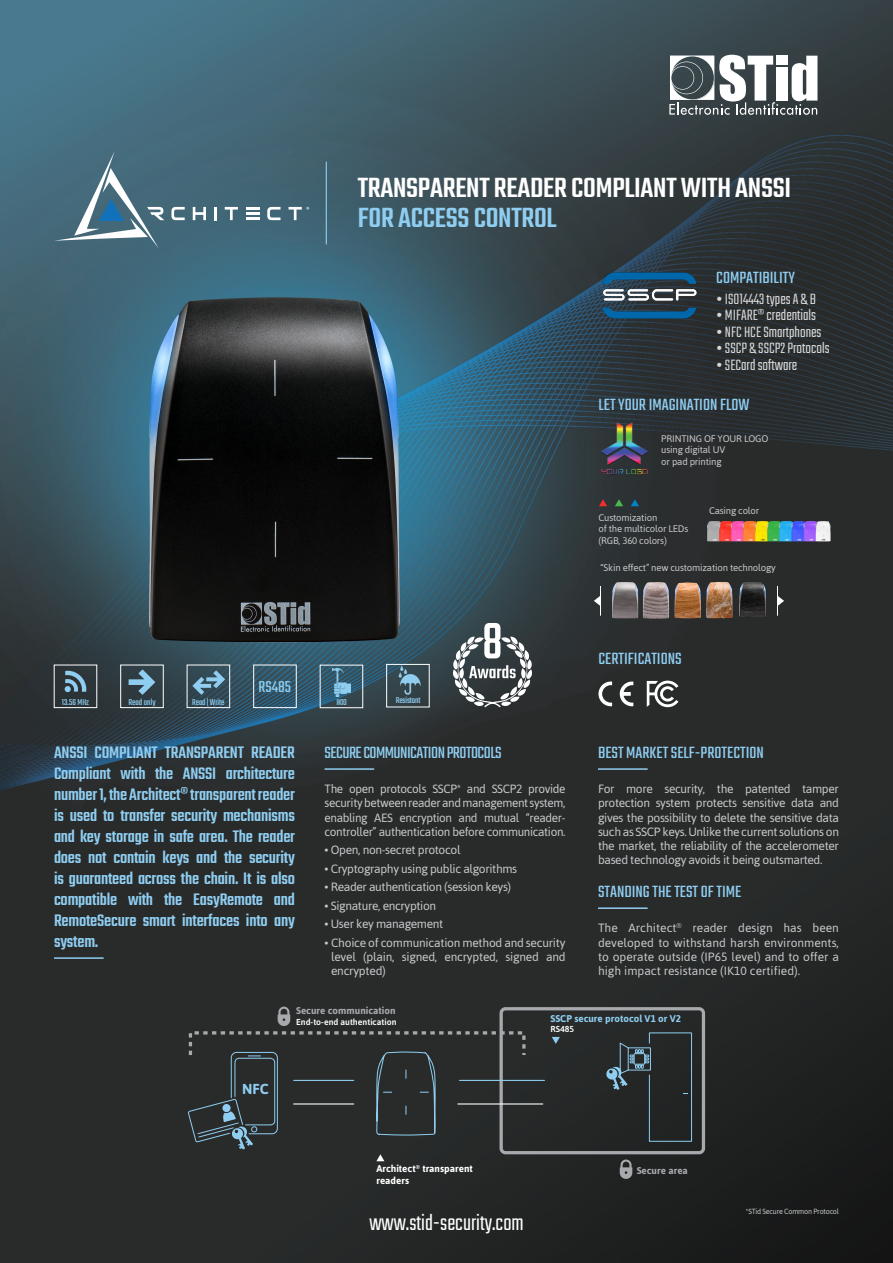
<style>
.page{position:relative;width:893px;height:1263px;background:#fff}
.page>*{position:absolute;margin:0;border:0;box-sizing:border-box;transform-origin:0 0}
.t1{font:500 30px "Teko";letter-spacing:-.01em;color:#fff}
.t2{font:500 30px "Teko";letter-spacing:-.01em;color:#8fcef1}
.t3{font:300 24px "Teko";color:#fff}
.avatage_-_titre{font:500 18px/21px "Teko";letter-spacing:-.01em;color:#8fcef1;text-align:justify}
.a_retenir_-_titre{font:18px "Teko";color:#8fcef1}
.avatage_-_titre-2{font:18px "Teko";color:#8fcef1}
.avatage_-_titre-3{font:18px "Teko";letter-spacing:-.03em;color:#8fcef1}
.avatage_-_titre-4{font:17.4px "Teko";color:#8fcef1}
.a_retenir_-_texte{font:300 16.5px "Teko";color:#d6d7d9}
.t4{font:700 14.4px "Asap";color:#8fcef1}
.texte_courant{font:12px/14.2px "Asap";letter-spacing:-.03em;color:#c7c8ca;text-align:justify}
.t5{font:700 9.9px "Asap";color:#a8a9ad}
.t6{font:700 9.9px/11.9px "Asap";color:#fff}
.t7{font:700 9.9px "Asap";color:#8fcef1}
.texte_courant-2{font:9.6px "Asap";letter-spacing:-.02em;color:#c7c8ca}
.avatage_-_titre-5{font:9.45px "Teko";color:#8fcef1}
.avatage_-_titre-6{font:9.45px "Teko";color:#8fcef1;scale:.95 1}
.avatage_-_titre-7{font:9.45px "Teko";letter-spacing:-.02em;color:#8fcef1}
.t8{font:500 8.7px "Asap";color:#fff}
.texte_courant-3{font:7.5px "Asap";letter-spacing:-.03em;color:#c7c8ca;scale:.96 1}
.s1{font-style:inherit}
</style>
<div class="page">
<img style="left:0;top:0;width:893px;height:1263px">
<hr style="left:325px;top:768px;width:49px;height:2px;background:#8fcef1">
<hr style="left:54px;top:957px;width:50px;height:2px;background:#8fcef1">
<hr style="left:598px;top:768px;width:50px;height:2px;background:#8fcef1">
<hr style="left:598px;top:907px;width:50px;height:2px;background:#8fcef1">
<svg style="left:669px;top:55px;width:148px;height:60px"></svg>
<hr style="left:326px;top:162px;width:1px;height:82px;background:#8fcef1">
<img style="left:591px;top:414px;width:67px;height:71px">
<svg style="left:599px;top:499px;width:8px;height:7px"></svg>
<svg style="left:615px;top:499px;width:8px;height:7px"></svg>
<svg style="left:631px;top:499px;width:8px;height:7px"></svg>
<div style="left:54px;top:665px;width:43px;height:43px;border:1px solid #fff"></div>
<svg style="left:65px;top:671px;width:21px;height:21px"></svg>
<div style="left:120px;top:665px;width:43px;height:43px;border:1px solid #fff"></div>
<svg style="left:129px;top:669px;width:26px;height:26px"></svg>
<div style="left:187px;top:665px;width:43px;height:43px;border:1px solid #fff"></div>
<svg style="left:192px;top:670px;width:33px;height:25px"></svg>
<div style="left:253px;top:665px;width:43px;height:43px;border:1px solid #fff"></div>
<div style="left:320px;top:665px;width:43px;height:43px;border:1px solid #fff"></div>
<img style="left:332px;top:669px;width:19px;height:27px">
<img style="left:398px;top:666px;width:23px;height:28px">
<div style="left:386px;top:664px;width:43px;height:43px;border:1px solid #fff"></div>
<svg style="left:647px;top:681px;width:31px;height:26px"></svg>
<svg style="left:598px;top:681px;width:14px;height:25px"></svg>
<svg style="left:620px;top:681px;width:13px;height:25px"></svg>
<svg style="left:171px;top:207px;width:14px;height:13px"></svg>
<svg style="left:193px;top:207px;width:13px;height:13px"></svg>
<svg style="left:214px;top:207px;width:3px;height:13px"></svg>
<svg style="left:225px;top:207px;width:13px;height:13px"></svg>
<svg style="left:246px;top:207px;width:13px;height:13px"></svg>
<svg style="left:267px;top:207px;width:13px;height:13px"></svg>
<svg style="left:54px;top:151px;width:110px;height:98px;background:#5b7d8d"></svg>
<svg style="left:289px;top:207px;width:20px;height:13px"></svg>
<img style="left:81px;top:288px;width:388px;height:378px">
<img style="left:705px;top:521px;width:127px;height:23px">
<svg style="left:594px;top:596px;width:3px;height:10px"></svg>
<svg style="left:779px;top:596px;width:5px;height:10px"></svg>
<img style="left:597px;top:570px;width:32px;height:54px">
<img style="left:629px;top:570px;width:32px;height:54px">
<img style="left:661px;top:570px;width:31px;height:54px">
<img style="left:692px;top:570px;width:54px;height:54px">
<img style="left:725px;top:570px;width:54px;height:53px">
<img style="left:598px;top:269px;width:104px;height:52px">
<svg style="left:453px;top:623px;width:79px;height:84px"></svg>
<div style="left:499px;top:1007px;width:206px;height:147px;border:3px solid #a8a9ad;border-radius:4px"></div>
<svg style="left:376px;top:1051px;width:60px;height:85px;background:#31383b"></svg>
<svg style="left:278px;top:1006px;width:12px;height:20px"></svg>
<svg style="left:620px;top:1159px;width:12px;height:20px"></svg>
<hr style="left:294px;top:1080px;width:60px;height:1px;background:#8fcef1">
<hr style="left:294px;top:1103px;width:60px;height:1px;background:#fff">
<hr style="left:458px;top:1103px;width:85px;height:1px;background:#fff">
<hr style="left:459px;top:1080px;width:85px;height:1px;background:#8fcef1">
<svg style="left:606px;top:1032px;width:86px;height:110px;background:#2a3032"></svg>
<svg style="left:187px;top:1052px;width:91px;height:97px;background:#343c40"></svg>
<svg style="left:552px;top:1037px;width:8px;height:7px"></svg>
<div style="left:189px;top:1031px;width:337px;height:26px;border:3px dashed #a8a9ad"></div>
<svg style="left:376px;top:1154px;width:8px;height:7px"></svg>
<p class="t1" style="left:358px;top:171px;width:435px">TRANSPARENT READER COMPLIANT WITH ANSSI</p>
<p class="t2" style="left:358px;top:201px;width:200px">FOR ACCESS CONTROL</p>
<p class="a_retenir_-_titre" style="left:716px;top:267px;width:80px">COMPATIBILITY</p>
<p class="a_retenir_-_texte" style="left:716px;top:289px;width:101px">• ISO14443 types A &amp; B</p>
<p class="a_retenir_-_texte" style="left:716px;top:306px;width:101px">• MIFARE® credentials</p>
<p class="a_retenir_-_texte" style="left:716px;top:322px;width:107px">• NFC HCE Smartphones</p>
<p class="a_retenir_-_texte" style="left:716px;top:339px;width:115px">• SSCP &amp; SSCP2 Protocols</p>
<p class="a_retenir_-_texte" style="left:716px;top:355px;width:83px">• SECard software</p>
<p class="a_retenir_-_titre" style="left:598px;top:394px;width:153px">LET YOUR IMAGINATION FLOW</p>
<p class="texte_courant-2" style="left:661px;top:433px;width:109px">PRINTING OF YOUR <span class="s1">LOGO</span></p>
<p class="texte_courant-2" style="left:661px;top:444px;width:65px">using digital UV</p>
<p class="texte_courant-2" style="left:661px;top:456px;width:62px">or pad printing</p>
<p class="texte_courant-2" style="left:598px;top:512px;width:60px">Customization</p>
<p class="texte_courant-2" style="left:598px;top:523px;width:91px">of the multicolor LEDs</p>
<p class="texte_courant-2" style="left:598px;top:535px;width:70px">(RGB, 360 colors)</p>
<p class="texte_courant-2" style="left:709px;top:505px;width:52px">Casing color</p>
<p class="texte_courant-2" style="left:601px;top:562px;width:177px">“Skin effect” new customization technology</p>
<p class="avatage_-_titre-5" style="left:62px;top:696px;width:29px">13.56 MHz</p>
<p class="avatage_-_titre-5" style="left:128px;top:696px;width:29px">Read only</p>
<p class="avatage_-_titre-6" style="left:192px;top:696px;width:35px">Read | Write</p>
<p class="avatage_-_titre-4" style="left:259px;top:677px;width:34px">RS485</p>
<p class="avatage_-_titre-5" style="left:337px;top:696px;width:12px">IK10</p>
<p class="avatage_-_titre-7" style="left:396px;top:695px;width:26px">Resistant</p>
<p class="a_retenir_-_titre" style="left:598px;top:649px;width:85px">CERTIFICATIONS</p>
<p class="avatage_-_titre" style="left:54px;top:742px;width:242px">ANSSI COMPLIANT TRANSPARENT READER Compliant with the ANSSI architecture number 1, the Architect® transparent reader is used to transfer security mechanisms and key storage in safe area. The reader does not contain keys and the security is guaranteed across the chain. It is also compatible with the EasyRemote and RemoteSecure smart interfaces into any system.</p>
<p class="avatage_-_titre-2" style="left:598px;top:742px;width:167px">BEST MARKET SELF-PROTECTION</p>
<p class="avatage_-_titre-3" style="left:325px;top:742px;width:179px">SECURE COMMUNICATION PROTOCOLS</p>
<p class="texte_courant" style="left:325px;top:782px;width:242px">The open protocols SSCP* and SSCP2 provide security between reader and management system, enabling AES encryption and mutual “reader&shy;controller” authentication before communication.</p>
<p class="texte_courant" style="left:325px;top:843px;width:137px">• Open, non-secret protocol</p>
<p class="texte_courant" style="left:325px;top:861px;width:194px">• Cryptography using public algorithms</p>
<p class="texte_courant" style="left:325px;top:880px;width:188px">• Reader authentication (session keys)</p>
<p class="texte_courant" style="left:325px;top:898px;width:113px">• Signature, encryption</p>
<p class="texte_courant" style="left:325px;top:917px;width:120px">• User key management</p>
<p class="texte_courant" style="left:331px;top:935px;width:236px;text-indent:-6px">• Choice of communication method and security level (plain, signed, encrypted, signed and encrypted)</p>
<p class="texte_courant" style="left:598px;top:782px;width:242px">For more security, the patented tamper protection system protects sensitive data and gives the possibility to delete the sensitive data such as SSCP keys. Unlike the current solutions on the market, the reliability of the accelerometer based technology avoids it being outsmarted.</p>
<p class="avatage_-_titre-2" style="left:598px;top:881px;width:145px">STANDING THE TEST OF TIME</p>
<p class="texte_courant" style="left:598px;top:921px;width:242px">The Architect<sup>®</sup> reader design has been developed to withstand harsh environments, to operate outside (IP65 level) and to offer a high impact resistance (IK10 certified).</p>
<p class="t4" style="left:242px;top:1081px;width:28px">NFC</p>
<p class="t5" style="left:296px;top:1005px;width:101px">Secure communication</p>
<p class="t8" style="left:296px;top:1016px;width:102px">End-to-end authentication</p>
<p class="t7" style="left:550px;top:1013px;width:132px">SSCP secure protocol V1 or V2</p>
<p class="t8" style="left:550px;top:1023px;width:25px">RS485</p>
<p class="t6" style="left:376px;top:1163px;width:98px">Architect<sup>®</sup> transparent readers</p>
<p class="t3" style="left:369px;top:1209px;width:156px">www.stid-security.com</p>
<p class="t5" style="left:637px;top:1164px;width:53px">Secure area</p>
<p class="texte_courant-3" style="left:746px;top:1207px;width:98px">*STid Secure Common Protocol</p>
</div>
